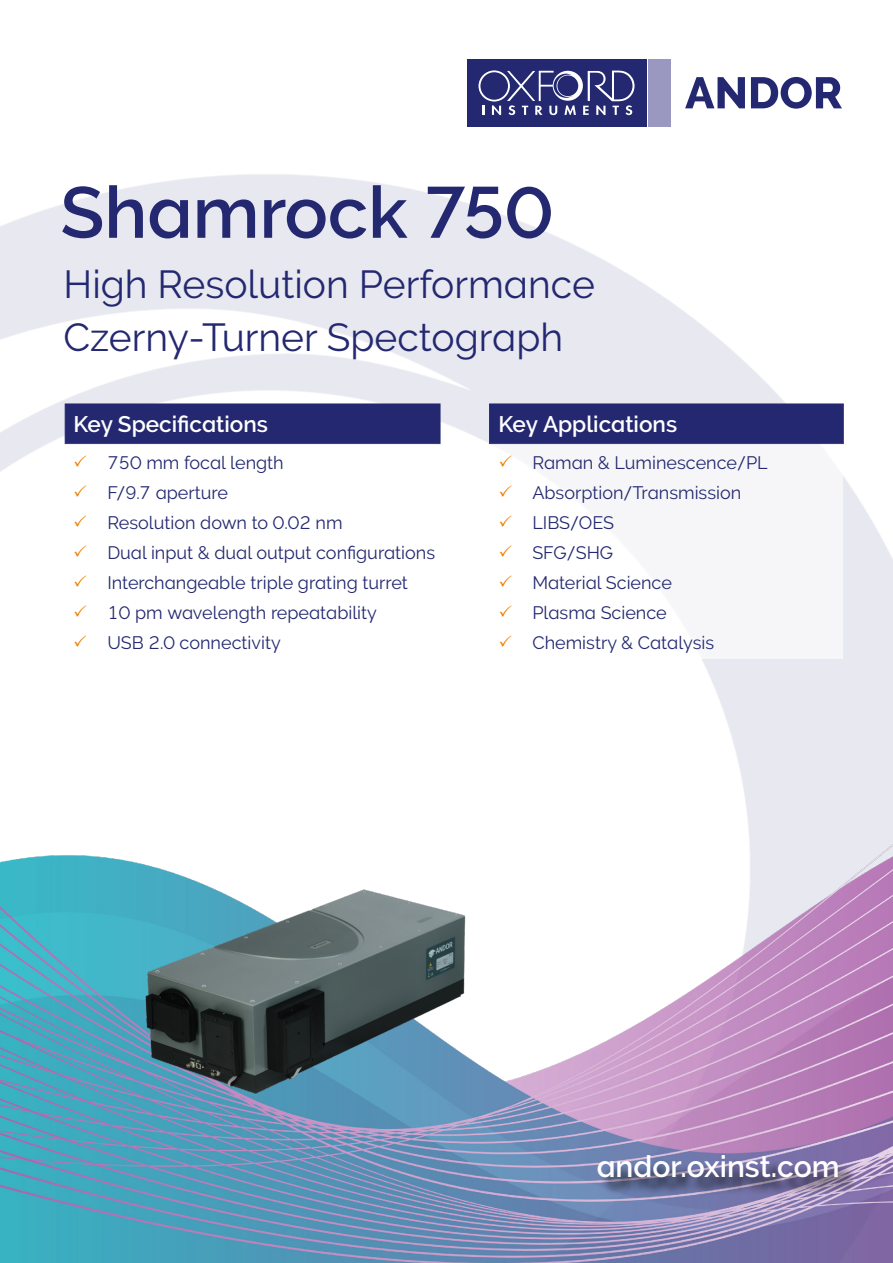
<style>
.page{position:relative;width:893px;height:1263px;background:#fff}
.page>*{position:absolute;margin:0;border:0;box-sizing:border-box;transform-origin:0 0}
.t1{font:700 72px "Oxford Raleway Semi";color:#232870}
.t2{font:39px/52.5px "Oxford Raleway Regular";color:#232870}
.t3{font:700 30px "Oxford Raleway Semi";color:#fff}
.t4{font:700 22.5px "Oxford Raleway Semi";color:#fff}
.t5{font:18px "Oxford Raleway Regular";color:#232870}
.s1{color:#f07f00}
</style>
<div class="page">
<img style="left:0;top:59px;width:893px;height:635px">
<img style="left:0;top:694px;width:893px;height:569px">
<div style="left:65px;top:404px;width:375px;height:40px;background:#232870;border:1px solid #232870"></div>
<div style="left:489px;top:404px;width:355px;height:40px;background:#232870;border:1px solid #232870"></div>
<div style="left:64px;top:444px;width:377px;height:217px;background:#fff;border:1px solid #fff"></div>
<div style="left:488px;top:444px;width:355px;height:215px;background:#f6f6f9;border:1px solid #fff"></div>
<img style="left:142px;top:874px;width:324px;height:223px">
<div style="left:600px;top:1158px;width:256px;height:38px;background:#000;opacity:.75"></div>
<h1 class="t1" style="left:60px;top:171px;width:495px">Shamrock 750</h1>
<h2 class="t2" style="left:64px;top:258px;width:533px">High Resolution Performance<br>Czerny-Turner Spectograph</h2>
<p class="t4" style="left:73px;top:411px;width:196px">Key Specifications</p>
<p class="t4" style="left:498px;top:411px;width:180px">Key Applications</p>
<p class="t5" style="left:73px;top:452px;width:212px"><span class="s1">✓</span> 750 mm focal length</p>
<p class="t5" style="left:73px;top:482px;width:156px"><span class="s1">✓</span> F/9.7 aperture</p>
<p class="t5" style="left:73px;top:512px;width:271px"><span class="s1">✓</span> Resolution down to 0.02 nm</p>
<p class="t5" style="left:73px;top:542px;width:363px"><span class="s1">✓</span> Dual input &amp; dual output configurations</p>
<p class="t5" style="left:73px;top:572px;width:336px"><span class="s1">✓</span> Interchangeable triple grating turret</p>
<p class="t5" style="left:73px;top:602px;width:305px"><span class="s1">✓</span> 10 pm wavelength repeatability</p>
<p class="t5" style="left:73px;top:632px;width:209px"><span class="s1">✓</span> USB 2.0 connectivity</p>
<p class="t5" style="left:498px;top:452px;width:271px"><span class="s1">✓</span> Raman &amp; Luminescence/PL</p>
<p class="t5" style="left:498px;top:482px;width:244px"><span class="s1">✓</span> Absorption/Transmission</p>
<p class="t5" style="left:498px;top:512px;width:117px"><span class="s1">✓</span> LIBS/OES</p>
<p class="t5" style="left:498px;top:542px;width:116px"><span class="s1">✓</span> SFG/SHG</p>
<p class="t5" style="left:498px;top:572px;width:175px"><span class="s1">✓</span> Material Science</p>
<p class="t5" style="left:498px;top:602px;width:170px"><span class="s1">✓</span> Plasma Science</p>
<p class="t5" style="left:498px;top:632px;width:217px"><span class="s1">✓</span> Chemistry &amp; Catalysis</p>
<h3 class="t3" style="left:597px;top:1149px;width:244px">andor.oxinst.com</h3>
</div>
